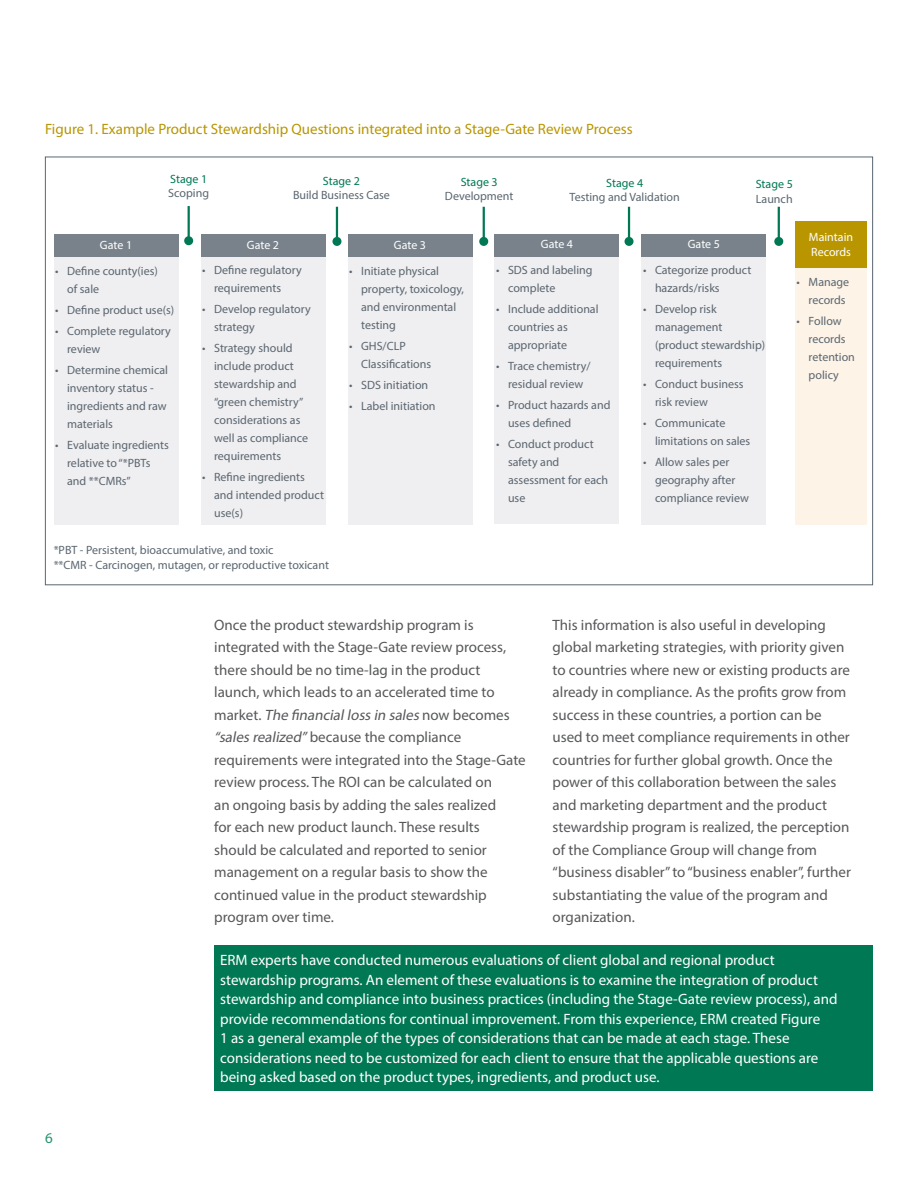
<style>
.page{position:relative;width:918px;height:1188px;background:#fff}
.page>*{position:absolute;margin:0;border:0;box-sizing:border-box;transform-origin:0 0}
.t1{font:15px/22.5px "Myriad Pro";color:#57585a}
.t2{font:15px/19.5px "Myriad Pro";color:#fff}
.Table_Heading{font:15px "Myriad Pro";color:#b99600}
.t3{font:15px "Myriad Pro";color:#269373}
.t4{font:12px/18px "Myriad Pro";color:#5a6670}
.t5{font:12px/14.4px "Myriad Pro";color:#fff}
.t6{font:12px/14.4px "Myriad Pro";color:#007854}
.s1{color:#007854}
.s2{color:#5a6670}
.s3{font-style:italic}
</style>
<div class="page">
<div style="left:54px;top:235px;width:124px;height:22px;background:#79828b"></div>
<div style="left:795px;top:221px;width:72px;height:48px;background:#b99600"></div>
<hr style="left:188px;top:206px;width:2px;height:35px;background:#007854">
<div style="left:184px;top:236px;width:9px;height:9px;background:#007854;border-radius:50%"></div>
<hr style="left:336px;top:207px;width:2px;height:34px;background:#007854">
<div style="left:332px;top:237px;width:9px;height:9px;background:#007854;border-radius:50%"></div>
<hr style="left:483px;top:207px;width:2px;height:34px;background:#007854">
<div style="left:479px;top:237px;width:9px;height:9px;background:#007854;border-radius:50%"></div>
<hr style="left:628px;top:207px;width:2px;height:34px;background:#007854">
<div style="left:625px;top:237px;width:9px;height:9px;background:#007854;border-radius:50%"></div>
<hr style="left:778px;top:207px;width:2px;height:34px;background:#007854">
<div style="left:774px;top:237px;width:9px;height:9px;background:#007854;border-radius:50%"></div>
<div style="left:54px;top:257px;width:124px;height:267px;background:#efeef0"></div>
<div style="left:201px;top:256px;width:124px;height:268px;background:#efeef0"></div>
<div style="left:348px;top:257px;width:124px;height:267px;background:#efeef0"></div>
<div style="left:495px;top:256px;width:124px;height:268px;background:#efeef0"></div>
<div style="left:642px;top:256px;width:124px;height:268px;background:#efeef0"></div>
<div style="left:795px;top:268px;width:72px;height:256px;background:#fdf3e7"></div>
<div style="left:201px;top:235px;width:124px;height:22px;background:#79828b"></div>
<div style="left:348px;top:235px;width:124px;height:22px;background:#79828b"></div>
<div style="left:495px;top:234px;width:124px;height:22px;background:#79828b"></div>
<div style="left:642px;top:234px;width:124px;height:22px;background:#79828b"></div>
<div style="left:214px;top:946px;width:659px;height:145px;background:#007854"></div>
<p class="Table_Heading" style="left:45px;top:120px;width:589px">Figure 1. Example Product Stewardship Questions integrated into a Stage-Gate Review Process</p>
<p class="t6" style="left:170px;top:171px;width:39px">Stage 1</p>
<p class="t4" style="left:168px;top:184px;width:42px">Scoping</p>
<p class="t6" style="left:323px;top:173px;width:39px">Stage 2</p>
<p class="t4" style="left:293px;top:186px;width:98px">Build Business Case</p>
<p class="t4" style="left:445px;top:174px;width:70px;line-height:14.4px;text-align:center"><span class="s1">Stage 3<br></span>Development</p>
<p class="t4" style="left:570px;top:176px;width:112px;line-height:14.4px;text-align:center"><span class="s1">Stage 4<br></span>Testing and Validation</p>
<p class="t6" style="left:756px;top:177px;width:39px">Stage 5<br><span class="s2">Launch</span></p>
<p class="t5" style="left:100px;top:238px;width:34px">Gate 1</p>
<p class="t5" style="left:809px;top:230px;width:46px">Maintain<br>Records</p>
<p class="t5" style="left:247px;top:238px;width:34px">Gate 2</p>
<p class="t5" style="left:394px;top:238px;width:34px">Gate 3</p>
<p class="t5" style="left:541px;top:237px;width:34px">Gate 4</p>
<p class="t5" style="left:688px;top:237px;width:34px">Gate 5</p>
<p class="t4" style="left:67px;top:262px;width:92px;text-indent:-12px">• Define county(ies) of sale</p>
<p class="t4" style="left:55px;top:301px;width:121px">• Define product use(s)</p>
<p class="t4" style="left:67px;top:322px;width:105px;text-indent:-12px">• Complete regulatory review</p>
<p class="t4" style="left:67px;top:361px;width:102px;text-indent:-12px">• Determine chemical inventory status - ingredients and raw materials</p>
<p class="t4" style="left:67px;top:436px;width:103px;text-indent:-12px">• Evaluate ingredients relative to “*PBTs and **CMRs”</p>
<p class="t4" style="left:214px;top:261px;width:89px;text-indent:-12px">• Define regulatory requirements</p>
<p class="t4" style="left:214px;top:300px;width:98px;text-indent:-12px">• Develop regulatory strategy</p>
<p class="t4" style="left:214px;top:339px;width:96px;text-indent:-12px">• Strategy should include product stewardship and “green chemistry” considerations as well as compliance requirements</p>
<p class="t4" style="left:214px;top:468px;width:111px;text-indent:-12px">• Refine ingredients and intended product use(s)</p>
<p class="t4" style="left:54px;top:541px;width:221px">*PBT - Persistent, bioaccumulative, and toxic</p>
<p class="t4" style="left:54px;top:556px;width:277px">**CMR - Carcinogen, mutagen, or reproductive toxicant</p>
<p class="t4" style="left:361px;top:261px;width:104px;text-indent:-12px">• Initiate physical property, toxicology, and environmental testing</p>
<p class="t4" style="left:361px;top:336px;width:72px;text-indent:-12px">• GHS/CLP<br>Classifications</p>
<p class="t4" style="left:349px;top:375px;width:81px">• SDS initiation</p>
<p class="t4" style="left:349px;top:396px;width:88px">• Label initiation</p>
<p class="t4" style="left:508px;top:260px;width:86px;text-indent:-12px">• SDS and labeling complete</p>
<p class="t4" style="left:508px;top:299px;width:92px;text-indent:-12px">• Include additional countries as appropriate</p>
<p class="t4" style="left:496px;top:356px;width:96px;text-align:center">• Trace chemistry/ residual review</p>
<p class="t4" style="left:508px;top:395px;width:104px;text-indent:-12px">• Product hazards and uses defined</p>
<p class="t4" style="left:508px;top:434px;width:102px;text-indent:-12px">• Conduct product safety and assessment for each use</p>
<p class="t4" style="left:655px;top:261px;width:98px;text-indent:-12px">• Categorize product hazards/risks</p>
<p class="t4" style="left:655px;top:300px;width:112px;text-indent:-12px">• Develop risk management (product stewardship) requirements</p>
<p class="t4" style="left:655px;top:375px;width:90px;text-indent:-12px">• Conduct business risk review</p>
<p class="t4" style="left:655px;top:414px;width:97px;text-indent:-12px">• Communicate limitations on sales</p>
<p class="t4" style="left:655px;top:453px;width:95px;text-indent:-12px">• Allow sales per geography after compliance review</p>
<p class="t4" style="left:809px;top:273px;width:42px;text-indent:-12px">• Manage records</p>
<p class="t4" style="left:809px;top:312px;width:48px;text-indent:-12px">• Follow records retention policy</p>
<p class="t1" style="left:214px;top:613px;width:313px">Once the product stewardship program is integrated with the Stage-Gate review process, there should be no time-lag in the product launch, which leads to an accelerated time to<br>m a r ket . <span class="s3">The financialloss in sales</span> n ow b e co m e s <span class="s3">“sales realized”</span>because the compliance requirements were integrated into the Stage-Gate review process. The ROI can be calculated on<br>an ongoing basis by adding the sales realized<br>for each new product launch. These results should be calculated and reported to senior management on a regular basis to show the continued value in the product stewardship program over time.</p>
<p class="t1" style="left:553px;top:613px;width:300px">This information is also useful in developing global marketing strategies, with priority given to countries where new or existing products are already in compliance. As the profits grow from success in these countries, a portion can be used to meet compliance requirements in other countries for further global growth. Once the power of this collaboration between the sales and marketing department and the product stewardship program is realized, the perception of the Compliance Group will change from “business disabler” to “business enabler”, further substantiating the value of the program and organization.</p>
<p class="t3" style="left:45px;top:1129px;width:9px">6</p>
<p class="t2" style="left:220px;top:950px;width:619px">ERM experts have conducted numerous evaluations of client global and regional product stewardship programs. An element of these evaluations is to examine the integration of product stewardship and compliance into business practices (including the Stage-Gate review process), and provide recommendations for continual improvement. From this experience, ERM created Figure<br>1 as a general example of the types of considerations that can be made at each stage. These considerations need to be customized for each client to ensure that the applicable questions are being asked based on the product types, ingredients, and product use.</p>
</div>
